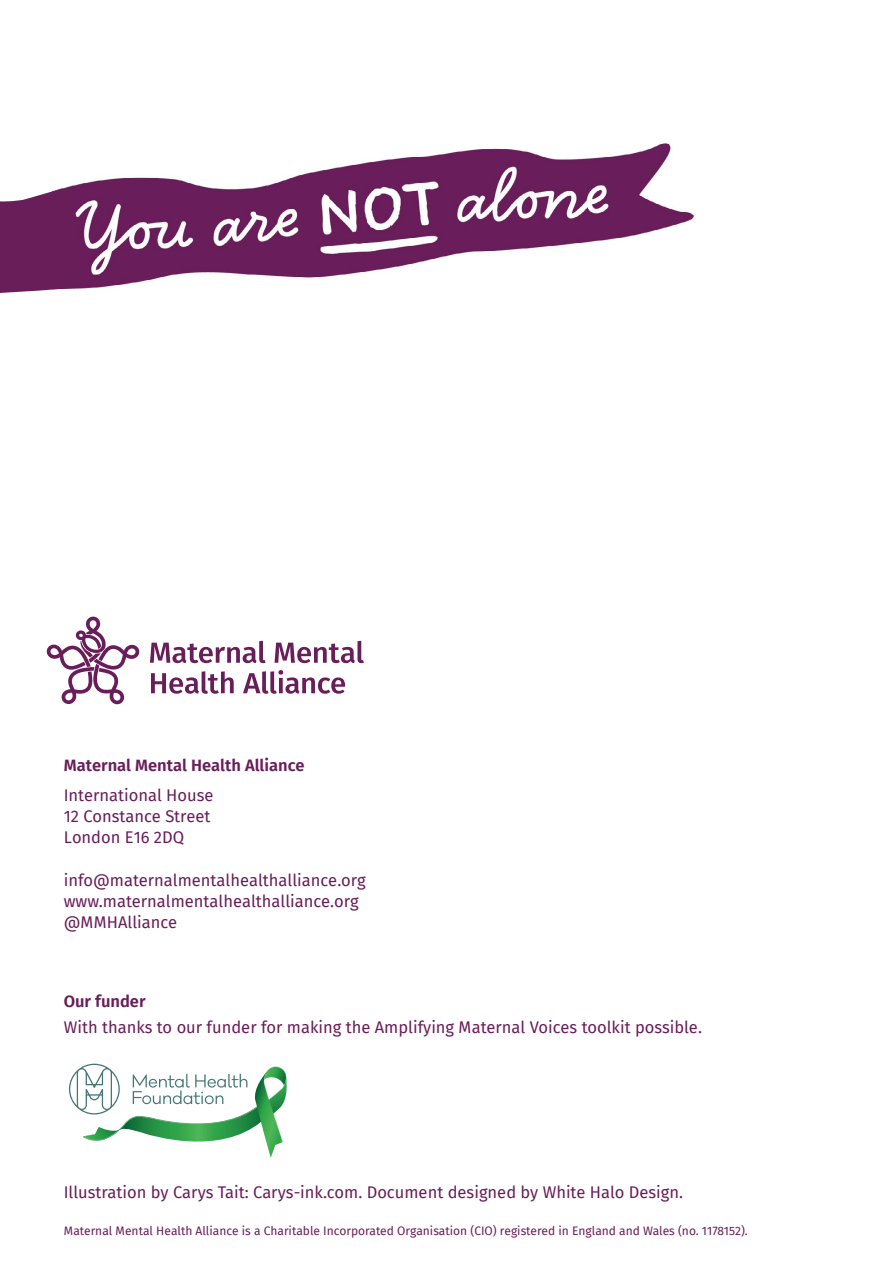
<style>
.page{position:relative;width:893px;height:1263px;background:#fff}
.page>*{position:absolute;margin:0;border:0;box-sizing:border-box;transform-origin:0 0}
.Body_Text{font:16.5px/21px "Fira Sans";color:#691d59}
.Sub_Headline{font:600 16.5px "Fira Sans";color:#691d59}
.Body_Text-2{font:600 16.5px "Fira Sans";color:#691d59}
.Sub_Headline-2{font:12px "Fira Sans";color:#691d59}
</style>
<div class="page">
<img style="left:85px;top:143px;width:610px;height:145px">
<svg style="left:0;top:183px;width:90px;height:110px;background:#7d3c70"></svg>
<svg style="left:69px;top:1064px;width:218px;height:94px"></svg>
<svg style="left:46px;top:617px;width:318px;height:87px"></svg>
<p class="Sub_Headline" style="left:64px;top:752px;width:242px">Maternal Mental Health Alliance</p>
<p class="Body_Text" style="left:64px;top:784px;width:151px">International House<br>12 Constance Street<br>London E16 2DQ</p>
<p class="Body_Text" style="left:64px;top:869px;width:303px">info@maternalmentalhealthalliance.org www.maternalmentalhealthalliance.org @MMHAlliance</p>
<p class="Body_Text-2" style="left:64px;top:988px;width:83px">Our funder</p>
<p class="Body_Text" style="left:64px;top:1016px;width:640px">With thanks to our funder for making the Amplifying Maternal Voices toolkit possible.</p>
<p class="Body_Text" style="left:64px;top:1181px;width:621px">Illustration by Carys Tait: Carys-ink.com. Document designed by White Halo Design.</p>
<p class="Sub_Headline-2" style="left:64px;top:1222px;width:686px">Maternal Mental Health Alliance is a Charitable Incorporated Organisation (CIO) registered in England and Wales (no. 1178152).</p>
</div>
